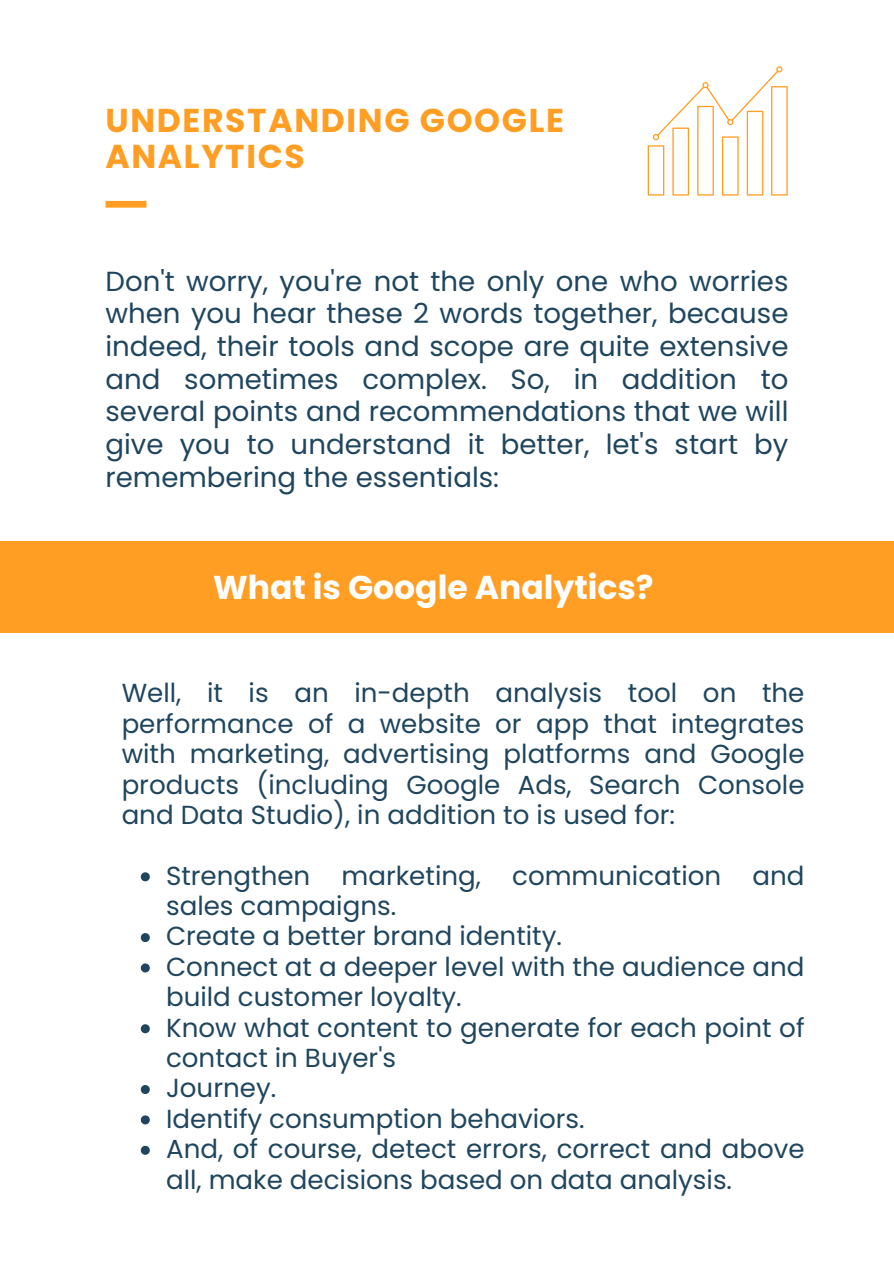
<style>
.page{position:relative;width:894px;height:1264px;background:#fff}
.page>*{position:absolute;margin:0;border:0;box-sizing:border-box;transform-origin:0 0}
.t1{font:700 33px/36px "Poppins";letter-spacing:.05em;color:#ff9e22}
.t2{font:700 33px "Poppins";color:#fff}
.t3{font:27.6px/32.7px "Poppins";color:#1f465e;text-align:justify}
.t4{font:26.1px/30.3px "Poppins";color:#1f465e}
</style>
<div class="page">
<div style="left:105px;top:201px;width:41px;height:7px;background:#ff9e22"></div>
<svg style="left:647px;top:66px;width:140px;height:129px"></svg>
<div style="left:0;top:540px;width:893px;height:92px;background:#ff9e22"></div>
<svg style="left:141px;top:872px;width:9px;height:9px"></svg>
<svg style="left:141px;top:933px;width:9px;height:9px"></svg>
<svg style="left:141px;top:963px;width:9px;height:9px"></svg>
<svg style="left:141px;top:1024px;width:9px;height:9px"></svg>
<svg style="left:141px;top:1085px;width:9px;height:9px"></svg>
<svg style="left:141px;top:1115px;width:9px;height:9px"></svg>
<svg style="left:141px;top:1145px;width:9px;height:9px"></svg>
<h1 class="t1" style="left:105px;top:102px;width:460px">UNDERSTANDING GOOGLE<br>ANALYTICS</h1>
<p class="t3" style="left:105px;top:265px;width:684px">Don't worry, you're not the only one who worries when you hear these 2 words together, because indeed, their tools and scope are quite extensive and sometimes complex. So, in addition to several points and recommendations that we will give you to understand it better, let's start by remembering the essentials:</p>
<p class="t2" style="left:213px;top:564px;width:442px">What is Google Analytics?</p>
<p class="t4" style="left:122px;top:678px;width:684px;text-align:justify">Well, it is an in-depth analysis tool on the performance of a website or app that integrates with marketing, advertising platforms and Google products (including Google Ads, Search Console and Data Studio), in addition to is used for:</p>
<p class="t4" style="left:166px;top:860px;width:639px">Strengthen marketing, communication and sales campaigns.</p>
<p class="t4" style="left:166px;top:921px;width:397px">Create a better brand identity.</p>
<p class="t4" style="left:166px;top:951px;width:639px">Connect at a deeper level with the audience and build customer loyalty.</p>
<p class="t4" style="left:166px;top:1012px;width:639px">Know what content to generate for each point of contact in Buyer's</p>
<p class="t4" style="left:166px;top:1073px;width:112px">Journey.</p>
<p class="t4" style="left:166px;top:1103px;width:420px">Identify consumption behaviors.</p>
<p class="t4" style="left:166px;top:1133px;width:639px">And, of course, detect errors, correct and above all, make decisions based on data analysis.</p>
</div>
